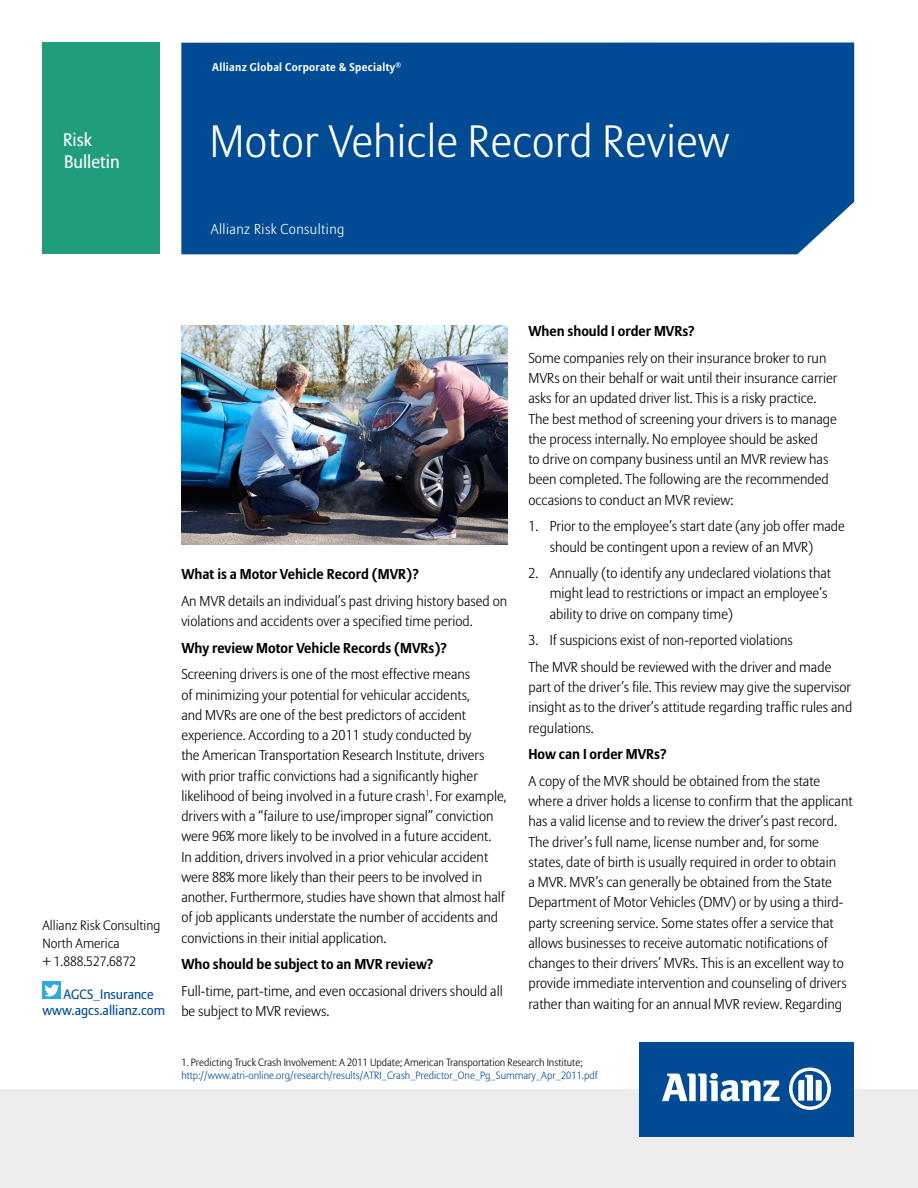
<style>
.page{position:relative;width:918px;height:1188px;background:#fff}
.page>*{position:absolute;margin:0;border:0;box-sizing:border-box;transform-origin:0 0}
.t1{font:300 45px "Allianz Sans";letter-spacing:.01em;color:#fff}
.t2{font:18px/21.9px "Allianz Sans";color:#fff}
.t3{font:300 14.25px/20.2px "Allianz Sans";color:#000}
.t4{font:700 14.25px "Allianz Sans";color:#000}
.t5{font:300 14.25px "Allianz Sans";letter-spacing:.03em;color:#fff}
.t6{font:300 13.5px/18px "Allianz Sans";color:#000}
.t7{font:13.5px/16.5px "Allianz Sans";color:#004b93}
.t8{font:700 11.25px "Allianz Sans";letter-spacing:.03em;color:#fff}
.t9{font:300 10.5px "Allianz Sans";color:#004b93}
.t10{font:300 10.5px "Allianz Sans";color:#000}
</style>
<div class="page">
<div style="left:0;top:1089px;width:918px;height:99px;background:#ededed"></div>
<div style="left:181px;top:43px;width:673px;height:211px;background:#004b93"></div>
<div style="left:43px;top:43px;width:117px;height:211px;background:#1f9d7c"></div>
<div style="left:639px;top:1042px;width:215px;height:95px;background:#004b93"></div>
<svg style="left:662px;top:1073px;width:118px;height:28px"></svg>
<svg style="left:789px;top:1068px;width:42px;height:42px"></svg>
<div style="left:43px;top:982px;width:18px;height:17px;background:#30a9e0"></div>
<svg style="left:44px;top:984px;width:15px;height:12px"></svg>
<img style="left:181px;top:325px;width:326px;height:219px">
<p class="t2" style="left:63px;top:129px;width:58px">Risk<br>Bulletin</p>
<p class="t8" style="left:212px;top:60px;width:191px">Allianz Global Corporate &amp; Specialty<sup>®</sup></p>
<h1 class="t1" style="left:210px;top:114px;width:521px">Motor Vehicle Record Review</h1>
<p class="t5" style="left:211px;top:220px;width:135px">Allianz Risk Consulting</p>
<p class="t6" style="left:43px;top:917px;width:119px">Allianz Risk Consulting<br>North America<br>+ 1.888.527.6872</p>
<p class="t7" style="left:43px;top:986px;width:124px;text-indent:21px">AGCS_Insurance www.agcs.allianz.com</p>
<p class="t4" style="left:181px;top:566px;width:239px">What is a Motor Vehicle Record (MVR)?</p>
<p class="t3" style="left:181px;top:591px;width:327px">An MVR details an individual’s past driving history based on violations and accidents over a specified time period.</p>
<p class="t4" style="left:181px;top:639px;width:267px">Why review Motor Vehicle Records (MVRs)?</p>
<p class="t3" style="left:181px;top:664px;width:327px">Screening drivers is one of the most effective means<br>of minimizing your potential for vehicular accidents,<br>and MVRs are one of the best predictors of accident experience. According to a 2011 study conducted by<br>the American Transportation Research Institute, drivers with prior traffic convictions had a significantly higher likelihood of being involved in a future crash<sup>1</sup>. For example, drivers with a “failure to use/improper signal” conviction were 96% more likely to be involved in a future accident.<br>In addition, drivers involved in a prior vehicular accident were 88% more likely than their peers to be involved in another. Furthermore, studies have shown that almost half of job applicants understate the number of accidents and convictions in their initial application.</p>
<p class="t4" style="left:181px;top:956px;width:254px">Who should be subject to an MVR review?</p>
<p class="t3" style="left:181px;top:981px;width:323px">Full-time, part-time, and even occasional drivers should all be subject to MVR reviews.</p>
<p class="t4" style="left:528px;top:323px;width:168px">When should I order MVRs?</p>
<p class="t3" style="left:528px;top:348px;width:311px">Some companies rely on their insurance broker to run MVRs on their behalf or wait until their insurance carrier asks for an updated driver list. This is a risky practice.<br>The best method of screening your drivers is to manage the process internally. No employee should be asked<br>to drive on company business until an MVR review has been completed. The following are the recommended occasions to conduct an MVR review:</p>
<p class="t3" style="left:550px;top:516px;width:297px;text-indent:-21px">1. Prior to the employee’s start date (any job offer made should be contingent upon a review of an MVR)</p>
<p class="t3" style="left:550px;top:563px;width:283px;text-indent:-21px">2. Annually (to identify any undeclared violations that might lead to restrictions or impact an employee’s ability to drive on company time)</p>
<p class="t3" style="left:528px;top:627px;width:304px;line-height:26.7px">3. If suspicions exist of non-reported violations<br>The MVR should be reviewed with the driver and made</p>
<p class="t3" style="left:528px;top:677px;width:325px;text-align:justify">part of the driver’s file. This review may give the supervisor insight as to the driver’s attitude regarding traffic rules and regulations.</p>
<p class="t4" style="left:528px;top:746px;width:140px">How can I order MVRs?</p>
<p class="t3" style="left:528px;top:771px;width:326px">A copy of the MVR should be obtained from the state where a driver holds a license to confirm that the applicant has a valid license and to review the driver’s past record.<br>The driver’s full name, license number and, for some states, date of birth is usually required in order to obtain<br>a MVR. MVR’s can generally be obtained from the State Department of Motor Vehicles (DMV) or by using a third&shy;party screening service. Some states offer a service that allows businesses to receive automatic notifications of changes to their drivers’ MVRs. This is an excellent way to provide immediate intervention and counseling of drivers rather than waiting for an annual MVR review. Regarding</p>
<p class="t10" style="left:181px;top:1056px;width:403px">1. Predicting Truck Crash Involvement: A 2011 Update; American Transportation Research Institute;</p>
<p class="t9" style="left:181px;top:1068px;width:418px">http://www.atri-online.org/research/results/ATRI_Crash_Predictor_One_Pg_Summary_Apr_2011.pdf</p>
</div>
